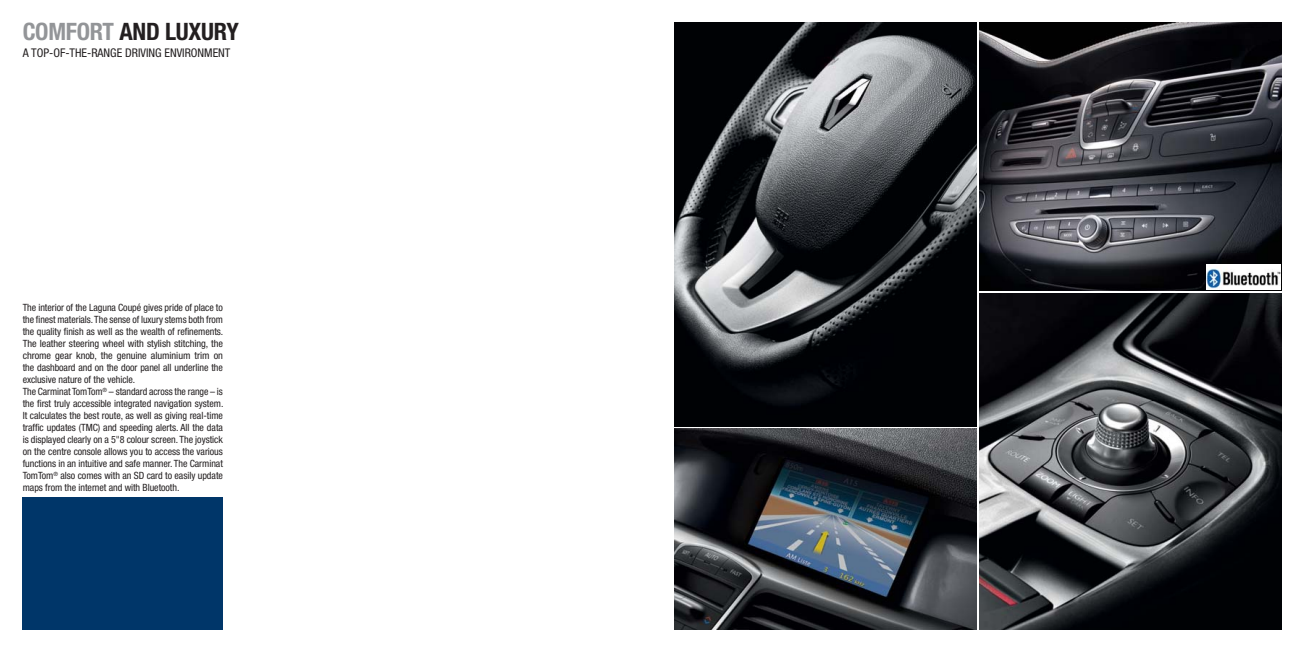
<style>
.page{position:relative;width:1304px;height:652px;background:#fff}
.page>*{position:absolute;margin:0;border:0;box-sizing:border-box;transform-origin:0 0}
.t1{font:700 condensed 24px "Helvetica Neue";letter-spacing:-.01em;color:#231f20}
.t2{font:condensed 12px "Helvetica Neue";color:#231f20}
.t3{font:condensed 10px/12px "Helvetica Neue";letter-spacing:-.005em;color:#231f20}
.s1{color:#939598}
</style>
<div class="page">
<div style="left:23px;top:497px;width:200px;height:132px;background:#003669"></div>
<img style="left:979px;top:293px;width:303px;height:337px">
<img style="left:674px;top:23px;width:303px;height:404px">
<img style="left:979px;top:22px;width:303px;height:269px">
<img style="left:675px;top:429px;width:302px;height:200px">
<img style="left:1207px;top:264px;width:73px;height:26px">
<h1 class="t1" style="left:23px;top:23px;width:218px"><span class="s1">COMFORT</span> AND LUXURY</h1>
<p class="t2" style="left:23px;top:48px;width:209px">A TOP-OF-THE-RANGE DRIVING ENVIRONMENT</p>
<p class="t3" style="left:23px;top:302px;width:202px">The interior of the Laguna Coupé gives pride of place to the finest materials. The sense of luxury stems both from the quality finish as well as the wealth of refinements.<br>The leather steering wheel with stylish stitching, the chrome gear knob, the genuine aluminium trim on the dashboard and on the door panel all underline the exclusive nature of the vehicle.<br>The Carminat TomTom<sup>®</sup> – standard across the range – is the first truly accessible integrated navigation system.<br>It calculates the best route, as well as giving real-time traffic updates (TMC) and speeding alerts. All the data is displayed clearly on a 5"8 colour screen. The joystick on the centre console allows you to access the various functions in an intuitive and safe manner. The Carminat TomTom<sup>®</sup> also comes with an SD card to easily update maps from the internet and with Bluetooth.</p>
</div>
